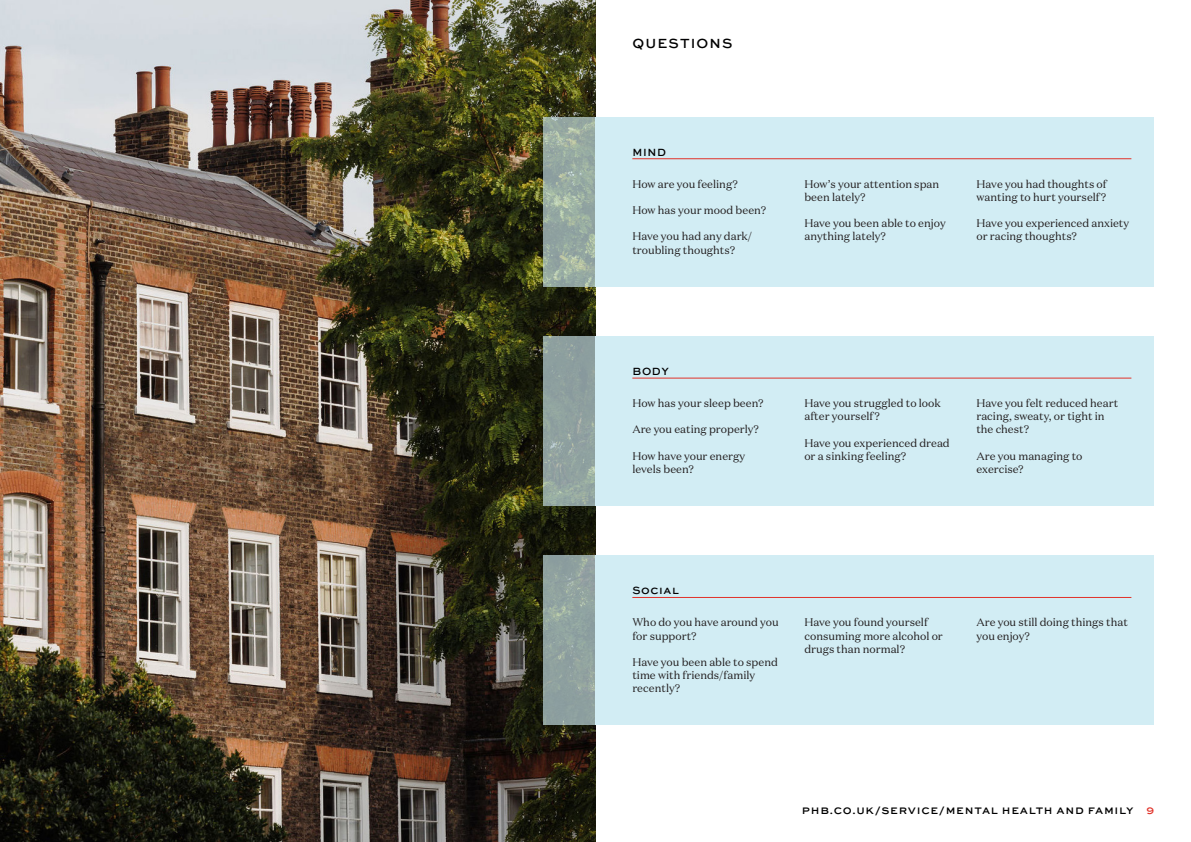
<style>
.page{position:relative;width:1191px;height:842px;background:#fff}
.page>*{position:absolute;margin:0;border:0;box-sizing:border-box;transform-origin:0 0}
.Page_Header{font:500 14px "Sweet Sans Pro";letter-spacing:.08em;color:#000001}
.t1{font:500 11.4px "Sweet Sans Pro";letter-spacing:.06em;color:#000001}
.Body_copy{font:11px/13.2px "Domaine Text";color:#231f20}
.Questions_Header{font:500 11px "Sweet Sans Pro";letter-spacing:.06em;color:#000001}
.s1{color:#e13229}
</style>
<div class="page">
<img style="left:0;top:0;width:595px;height:842px">
<div style="left:595px;top:117px;width:559px;height:169px;background:#d2edf4"></div>
<div style="left:595px;top:336px;width:559px;height:169px;background:#d2edf4"></div>
<div style="left:595px;top:556px;width:559px;height:169px;background:#d2edf4"></div>
<hr style="left:632px;top:158px;width:499px;height:1px;background:#e13229">
<hr style="left:632px;top:378px;width:499px;height:1px;background:#e13229">
<hr style="left:632px;top:597px;width:499px;height:1px;background:#e13229">
<svg style="left:543px;top:117px;width:52px;height:169px;fill:#97aaa2"></svg>
<svg style="left:543px;top:336px;width:52px;height:169px;fill:#8fa09f"></svg>
<svg style="left:543px;top:556px;width:52px;height:169px;fill:#8fa1a0"></svg>
<p class="Page_Header" style="left:632px;top:33px;width:101px">QUESTIONS</p>
<p class="Questions_Header" style="left:632px;top:144px;width:35px">MIND</p>
<p class="Body_copy" style="left:632px;top:177px;width:107px">How are you feeling?</p>
<p class="Body_copy" style="left:632px;top:203px;width:135px">How has your mood been?</p>
<p class="Body_copy" style="left:632px;top:230px;width:121px">Have you had any dark/ troubling thoughts?</p>
<p class="Body_copy" style="left:804px;top:177px;width:136px">How’s your attention span been lately?</p>
<p class="Body_copy" style="left:804px;top:217px;width:143px">Have you been able to enjoy anything lately?</p>
<p class="Body_copy" style="left:976px;top:177px;width:132px">Have you had thoughts of wanting to hurt yourself?</p>
<p class="Body_copy" style="left:976px;top:217px;width:154px">Have you experienced anxiety or racing thoughts?</p>
<p class="Questions_Header" style="left:632px;top:363px;width:38px">BODY</p>
<p class="Body_copy" style="left:632px;top:396px;width:133px">How has your sleep been?</p>
<p class="Body_copy" style="left:632px;top:423px;width:128px">Are you eating properly?</p>
<p class="Body_copy" style="left:632px;top:449px;width:114px">How have your energy levels been?</p>
<p class="Body_copy" style="left:804px;top:396px;width:138px">Have you struggled to look after yourself?</p>
<p class="Body_copy" style="left:804px;top:436px;width:147px">Have you experienced dread or a sinking feeling?</p>
<p class="Body_copy" style="left:976px;top:396px;width:143px">Have you felt reduced heart racing, sweaty, or tight in the chest?</p>
<p class="Body_copy" style="left:976px;top:449px;width:108px">Are you managing to exercise?</p>
<p class="Questions_Header" style="left:632px;top:582px;width:48px">Social</p>
<p class="Body_copy" style="left:632px;top:616px;width:148px">Who do you have around you for support?</p>
<p class="Body_copy" style="left:632px;top:655px;width:147px">Have you been able to spend time with friends/family recently?</p>
<p class="Body_copy" style="left:804px;top:616px;width:140px">Have you found yourself consuming more alcohol or drugs than normal?</p>
<p class="Body_copy" style="left:976px;top:616px;width:153px">Are you still doing things that you enjoy?</p>
<p class="t1" style="left:802px;top:802px;width:354px">phb.co.uk/service/mental health and family <span class="s1">9</span></p>
</div>
